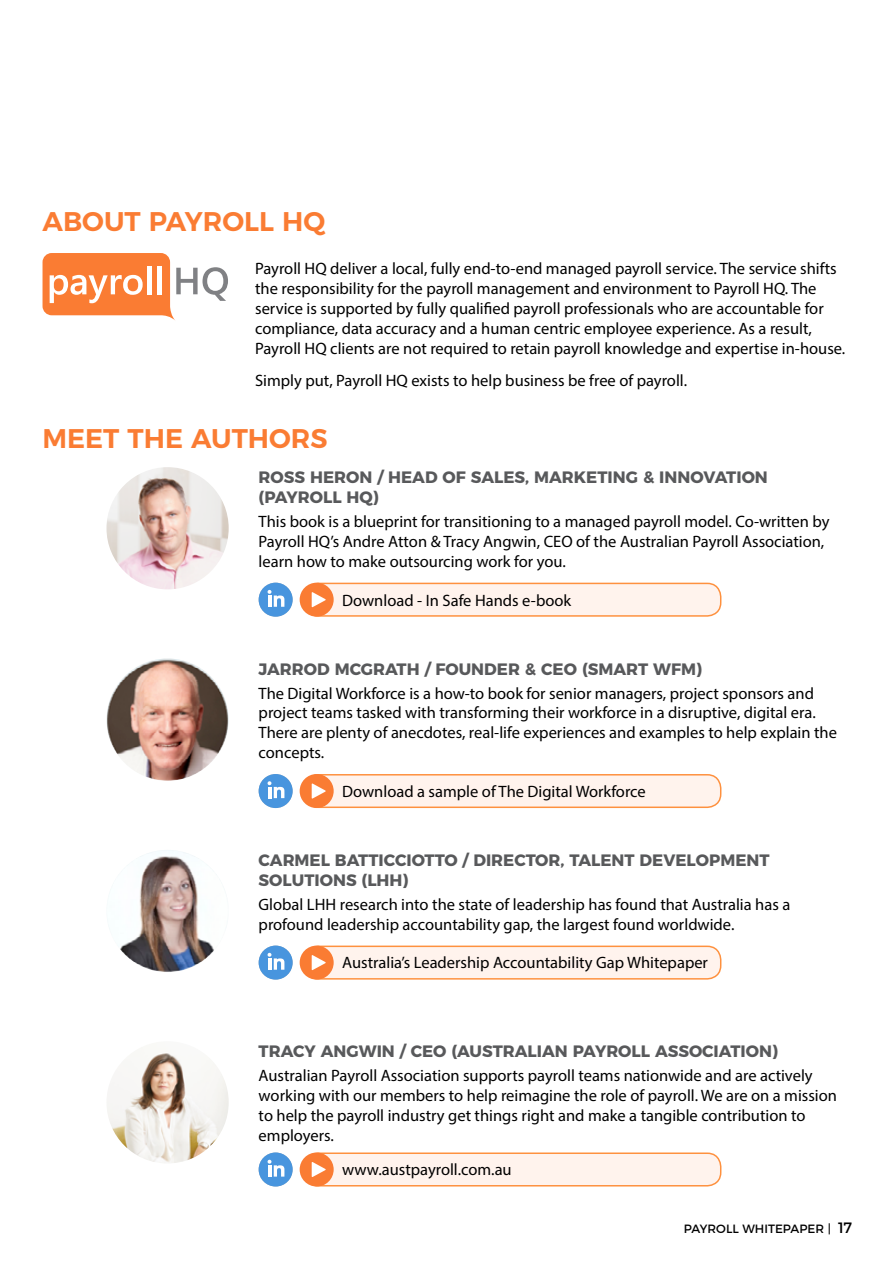
<style>
.page{position:relative;width:893px;height:1263px;background:#fff}
.page>*{position:absolute;margin:0;border:0;box-sizing:border-box;transform-origin:0 0}
.t1{font:600 27px "Montserrat";color:#fa7c33}
.t2{font:16.5px/19.8px "Myriad Pro";color:#000}
.t3{font:700 16.5px/19.8px "Montserrat";color:#58595b}
.t4{font:12px "Montserrat";color:#000}
.s1{font-size:15px}
</style>
<div class="page">
<img style="left:106px;top:467px;width:123px;height:122px;border-radius:61px">
<div style="left:259px;top:583px;width:34px;height:34px;background:#4895de;border-radius:50%"></div>
<svg style="left:267px;top:590px;width:17px;height:17px"></svg>
<div style="left:305px;top:583px;width:416px;height:33px;background:#fff3ed;border-radius:13px"></div>
<div style="left:304px;top:583px;width:417px;height:34px;border:2px solid #fe913f;border-radius:13px"></div>
<div style="left:300px;top:583px;width:34px;height:34px;background:#fa7c33;border-radius:50%"></div>
<svg style="left:312px;top:592px;width:14px;height:15px"></svg>
<img style="left:106px;top:658px;width:123px;height:123px;border-radius:61px">
<div style="left:259px;top:774px;width:34px;height:34px;background:#4895de;border-radius:50%"></div>
<svg style="left:267px;top:781px;width:17px;height:17px"></svg>
<div style="left:305px;top:775px;width:416px;height:32px;background:#fff3ed;border-radius:13px"></div>
<div style="left:304px;top:774px;width:417px;height:34px;border:2px solid #fe913f;border-radius:13px"></div>
<div style="left:300px;top:774px;width:34px;height:34px;background:#fa7c33;border-radius:50%"></div>
<svg style="left:312px;top:783px;width:14px;height:16px"></svg>
<img style="left:106px;top:850px;width:123px;height:122px;border-radius:61px">
<div style="left:259px;top:945px;width:34px;height:34px;background:#4895de;border-radius:50%"></div>
<svg style="left:267px;top:953px;width:17px;height:17px"></svg>
<div style="left:305px;top:946px;width:416px;height:33px;background:#fff3ed;border-radius:13px"></div>
<div style="left:304px;top:945px;width:417px;height:34px;border:2px solid #fe913f;border-radius:13px"></div>
<div style="left:300px;top:945px;width:34px;height:34px;background:#fa7c33;border-radius:50%"></div>
<svg style="left:312px;top:955px;width:14px;height:15px"></svg>
<img style="left:106px;top:1041px;width:123px;height:122px;border-radius:61px">
<div style="left:259px;top:1152px;width:34px;height:34px;background:#4895de;border-radius:50%"></div>
<svg style="left:267px;top:1160px;width:17px;height:16px"></svg>
<div style="left:305px;top:1153px;width:416px;height:33px;background:#fff3ed;border-radius:13px"></div>
<div style="left:304px;top:1152px;width:417px;height:34px;border:2px solid #fe913f;border-radius:13px"></div>
<div style="left:300px;top:1152px;width:34px;height:34px;background:#fa7c33;border-radius:50%"></div>
<svg style="left:312px;top:1162px;width:14px;height:15px"></svg>
<svg style="left:43px;top:253px;width:185px;height:67px"></svg>
<hr style="left:147px;top:266px;width:4px;height:28px;background:#fff">
<hr style="left:157px;top:266px;width:4px;height:28px;background:#fff">
<h1 class="t1" style="left:43px;top:199px;width:284px">ABOUT PAYROLL HQ</h1>
<p class="t2" style="left:255px;top:259px;width:592px">Payroll HQ deliver a local, fully end-to-end managed payroll service. The service shifts the responsibility for the payroll management and environment to Payroll HQ. The service is supported by fully qualified payroll professionals who are accountable for compliance, data accuracy and a human centric employee experience. As a result, Payroll HQ clients are not required to retain payroll knowledge and expertise in-house.</p>
<p class="t2" style="left:255px;top:370px;width:433px">Simply put, Payroll HQ exists to help business be free of payroll.</p>
<h1 class="t1" style="left:43px;top:417px;width:287px">M EET THE AUTHORS</h1>
<p class="t3" style="left:259px;top:466px;width:64px">ROSS HER</p>
<p class="t3" style="left:346px;top:466px;width:423px">ON / HEAD OF SALES, MARKETING &amp; INNOVATION</p>
<p class="t3" style="left:259px;top:486px;width:18px">(PAYR</p>
<p class="t3" style="left:310px;top:486px;width:71px">OLLHQ)</p>
<p class="t2" style="left:259px;top:511px;width:572px">This book is a blueprint for transitioning to a managed payroll model. Co-written by<br>Payroll HQ’s Andre Atton &amp; Tracy Angwin, CEO of the Australian Payroll Association, learn how to make outsourcing work for you.</p>
<p class="t2" style="left:342px;top:590px;width:231px">Download - In Safe Hands e-book</p>
<p class="t3" style="left:259px;top:657px;width:445px">JARROD MCGRATH / FOUNDER &amp; CEO (SMART WFM )</p>
<p class="t2" style="left:259px;top:683px;width:580px">The Digital Workforce is a how-to book for senior managers, project sponsors and project teams tasked with transforming their workforce in a disruptive, digital era.<br>There are plenty of anecdotes, real-life experiences and examples to help explain the concepts.</p>
<p class="t2" style="left:342px;top:781px;width:305px">Download a sample of The Digital Workforce</p>
<p class="t3" style="left:259px;top:849px;width:512px">CARMEL BATTICCIOTTO / DIRECTOR, TALENT DEVELOPMENT<br>SOLUTIONS (LHH</p>
<p class="t3" style="left:403px;top:869px;width:7px">)</p>
<p class="t2" style="left:259px;top:894px;width:533px">Global LHH research into the state of leadership has found that Australia has a profound leadership accountability gap, the largest found worldwide.</p>
<p class="t2" style="left:342px;top:953px;width:367px">Australia’s Leadership Accountability Gap Whitepaper</p>
<p class="t3" style="left:259px;top:1040px;width:521px">TRACY ANGWIN / CEO (AUSTRALIAN PAYROLL ASSOCIATION)</p>
<p class="t2" style="left:259px;top:1065px;width:580px">Australian Payroll Association supports payroll teams nationwide and are actively working with our members to help reimagine the role of payroll. We are on a mission to help the payroll industry get things right and make a tangible contribution to employers.</p>
<p class="t2" style="left:342px;top:1160px;width:171px">www.austpayroll.com.au</p>
<p class="t4" style="left:684px;top:1219px;width:170px">PAYROLL WHITEPAPER | <span class="s1">17</span></p>
</div>
